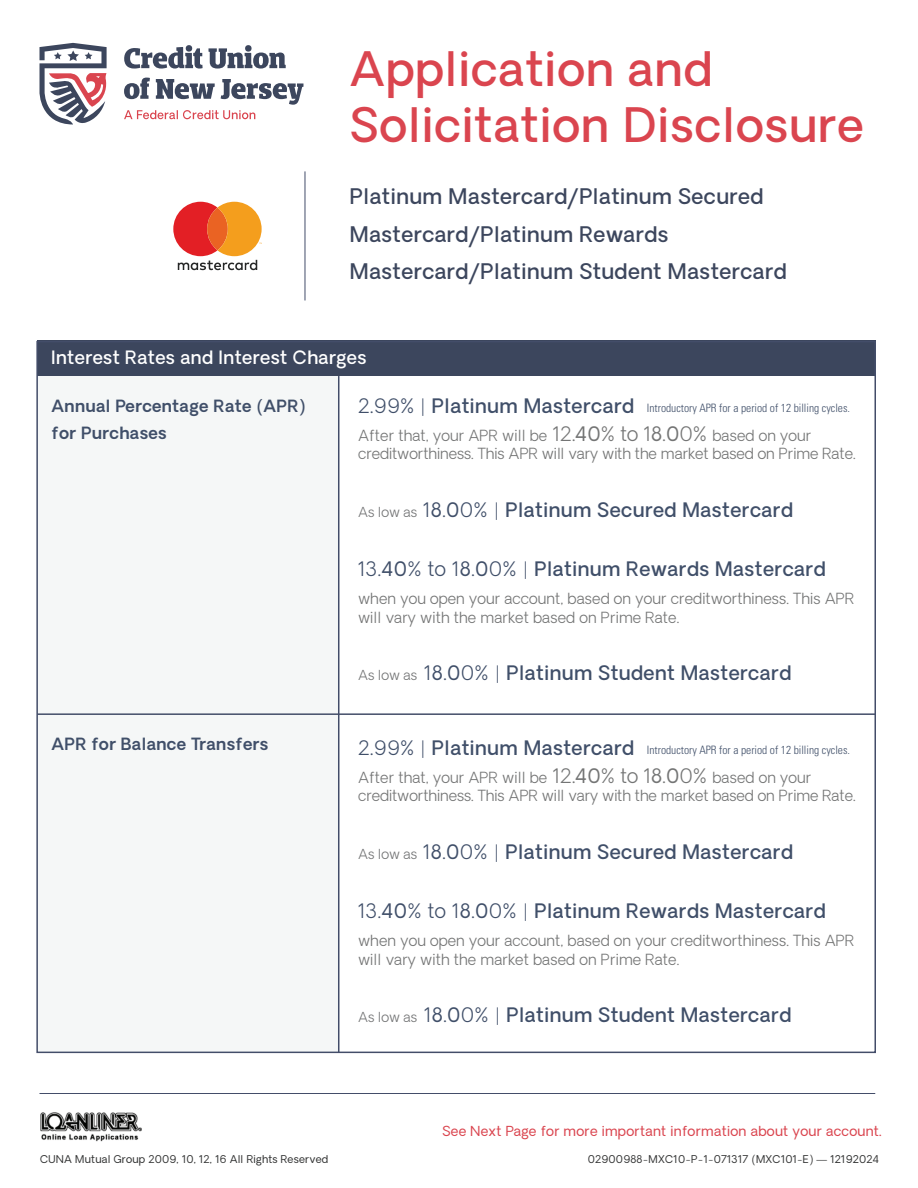
<style>
.page{position:relative;width:918px;height:1188px;background:#fff}
.page>*{position:absolute;margin:0;border:0;box-sizing:border-box;transform-origin:0 0}
.t1{font:500 46.35px/55.7px "Oakes Grotesk";letter-spacing:.025em;color:#da454f}
.t2{font:500 21px/37.5px "Oakes Grotesk";letter-spacing:.025em;color:#3c465d}
.t3{font:500 19.5px "Oakes Grotesk";letter-spacing:.025em;color:#404f69}
.t4{font:500 18px "Oakes Grotesk";letter-spacing:.025em;color:#fff}
.t5{font:600 16.5px/27px "Oakes Grotesk";letter-spacing:.025em;color:#404f69}
.t6{font:300 15px/18.3px "Oakes Grotesk";letter-spacing:.01em;color:#747575}
.t7{font:13.5px "Oakes Grotesk";letter-spacing:.025em;color:#da454f}
.t8{font:300 condensed 11.55px "Univers";color:#404f69}
.t9{font:10.5px "Oakes Grotesk";letter-spacing:.025em;color:#333434}
.s1{font-family:"Oakes Grotesk";font-stretch:normal;font-size:19.5px}
.s2{font-family:"Oakes Grotesk";font-weight:500;font-stretch:normal;font-size:19.5px}
.s3{font-size:19.5px}
.s4{font-weight:400;font-size:19.5px}
.s5{font-weight:300;font-size:13.5px;color:#747576}
.s6{font-weight:300}
.s7{font-weight:400}
</style>
<div class="page">
<hr style="left:305px;top:171px;width:1px;height:129px;background:#434d69">
<svg style="left:173px;top:202px;width:89px;height:68px"></svg>
<hr style="left:39px;top:1093px;width:836px;height:1px;background:#434d69">
<img style="left:40px;top:1112px;width:102px;height:30px">
<div style="left:37px;top:376px;width:302px;height:676px;background:#f5f7f7"></div>
<div style="left:37px;top:340px;width:838px;height:36px;background:#3c465d"></div>
<hr style="left:338px;top:376px;width:1px;height:676px;background:#434d69">
<hr style="left:37px;top:713px;width:838px;height:2px;background:#434d69">
<svg style="left:124px;top:45px;width:79px;height:24px"></svg>
<svg style="left:209px;top:45px;width:77px;height:24px"></svg>
<svg style="left:40px;top:43px;width:67px;height:81px"></svg>
<svg style="left:124px;top:78px;width:179px;height:41px"></svg>
<h1 class="t1" style="left:350px;top:43px;width:515px">Application and<br>Solicitation Disclosure</h1>
<h2 class="t2" style="left:350px;top:178px;width:438px">Platinum Mastercard/Platinum Secured<br>Mastercard/Platinum Rewards<br>Mastercard/Platinum Student Mastercard</h2>
<p class="t4" style="left:51px;top:345px;width:317px">Interest Rates and Interest Charges</p>
<p class="t8" style="left:358px;top:401px;width:494px"><span class="s1">2.99% |</span> <span class="s2">Platinum Mastercard</span> Introductory APR for a period of 12 billing cycles.</p>
<p class="t6" style="left:358px;top:427px;width:499px">After that, your APR will be <span class="s3">12.</span><span class="s4">40</span><span class="s3">% to 1</span><span class="s4">8</span><span class="s3">.</span><span class="s4">0</span><span class="s3">0%</span> based on your creditworthiness. This APR will vary with the market based on Prime Rate.</p>
<h3 class="t3" style="left:358px;top:497px;width:436px"><span class="s5">As low as</span> <span class="s6">1</span><span class="s7">8</span><span class="s6">.</span><span class="s7">0</span><span class="s6">0% |</span> Platinum Secured Mastercard</h3>
<p class="t5" style="left:52px;top:393px;width:255px">Annual Percentage Rate (APR) for Purchases</p>
<p class="t5" style="left:52px;top:731px;width:218px">APR for Balance Transfers</p>
<h3 class="t3" style="left:358px;top:556px;width:469px"><span class="s6">13.</span><span class="s7">40</span><span class="s6">% to 1</span><span class="s7">8</span><span class="s6">.</span><span class="s7">0</span><span class="s6">0% |</span> Platinum Rewards Mastercard</h3>
<p class="t6" style="left:358px;top:589px;width:498px;line-height:19.5px">when you open your account, based on your creditworthiness. This APR will vary with the market based on Prime Rate.</p>
<h3 class="t3" style="left:358px;top:660px;width:435px"><span class="s5">As low as</span> <span class="s6">1</span><span class="s7">8</span><span class="s6">.</span><span class="s7">0</span><span class="s6">0% |</span> Platinum Student Mastercard</h3>
<p class="t8" style="left:358px;top:743px;width:494px"><span class="s1">2.99% |</span> <span class="s2">Platinum Mastercard</span> Introductory APR for a period of 12 billing cycles.</p>
<p class="t6" style="left:358px;top:769px;width:499px">After that, your APR will be <span class="s3">12.</span><span class="s4">40</span><span class="s3">% to 1</span><span class="s4">8</span><span class="s3">.</span><span class="s4">0</span><span class="s3">0%</span> based on your creditworthiness. This APR will vary with the market based on Prime Rate.</p>
<h3 class="t3" style="left:358px;top:839px;width:436px"><span class="s5">As low as</span> <span class="s6">1</span><span class="s7">8</span><span class="s6">.</span><span class="s7">0</span><span class="s6">0% |</span> Platinum Secured Mastercard</h3>
<h3 class="t3" style="left:358px;top:898px;width:469px"><span class="s6">13.</span><span class="s7">40</span><span class="s6">% to 1</span><span class="s7">8</span><span class="s6">.</span><span class="s7">0</span><span class="s6">0% |</span> Platinum Rewards Mastercard</h3>
<p class="t6" style="left:358px;top:931px;width:498px;line-height:19.5px">when you open your account, based on your creditworthiness. This APR will vary with the market based on Prime Rate.</p>
<h3 class="t3" style="left:358px;top:1002px;width:435px"><span class="s5">As low as</span> <span class="s6">1</span><span class="s7">8</span><span class="s6">.</span><span class="s7">0</span><span class="s6">0% |</span> Platinum Student Mastercard</h3>
<p class="t9" style="left:40px;top:1152px;width:290px">CUNA Mutual Group 2009, 10, 12, 16 All Rights Reserved</p>
<p class="t7" style="left:443px;top:1122px;width:441px">See Next Page for more important information about your account.</p>
<p class="t9" style="left:588px;top:1152px;width:293px">02900988-MXC10-P-1-071317 (MXC101-E) — 12192024</p>
</div>
